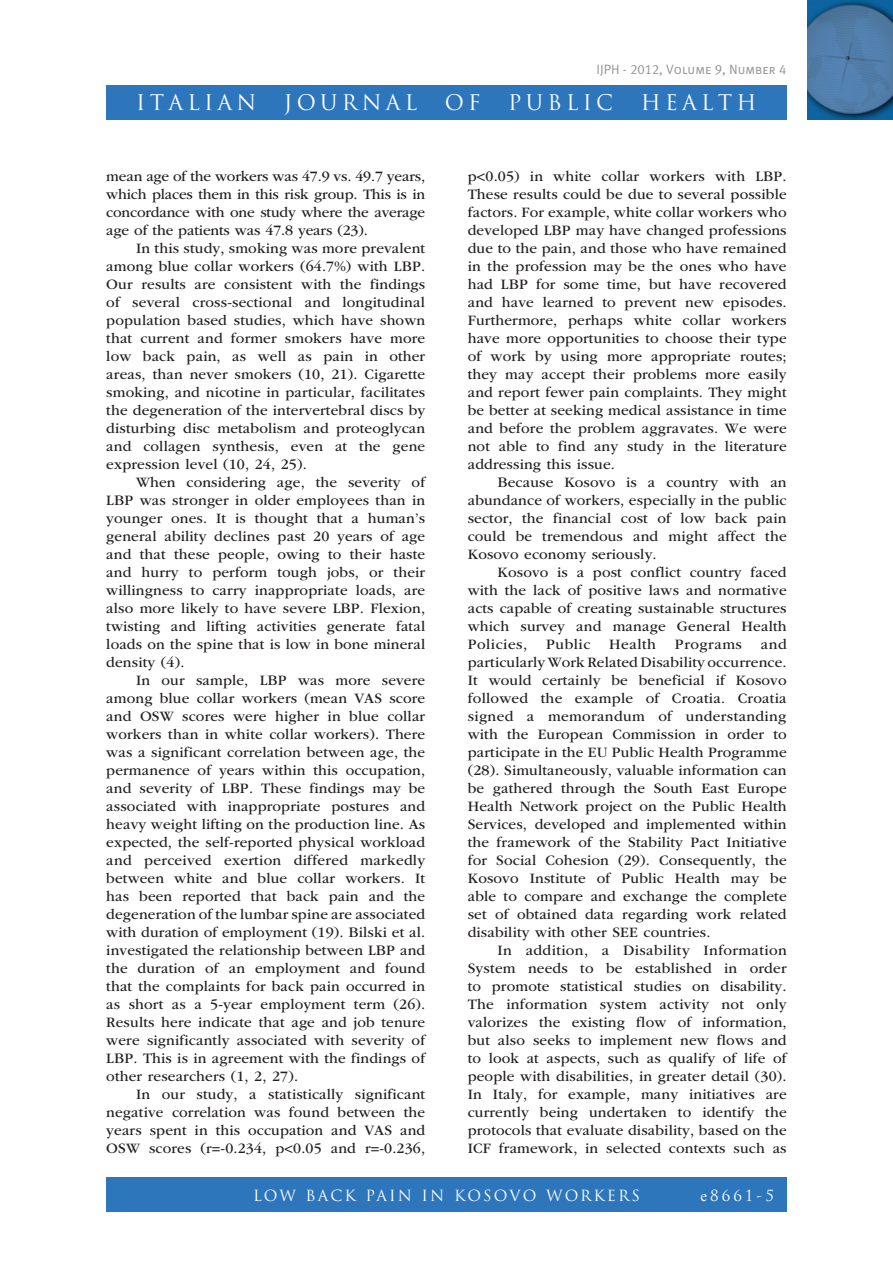
<style>
.page{position:relative;width:893px;height:1263px;background:#fff}
.page>*{position:absolute;margin:0;border:0;box-sizing:border-box;transform-origin:0 0}
.t1{font:21px "Trajan Pro";letter-spacing:.2em;color:#fff}
.t2{font:15px/18px "ITC Garamond Std";letter-spacing:.01em;color:#231f20;text-align:justify}
.t3{font:15px "Trajan Pro";letter-spacing:.14em;color:#fff}
.t4{font:15px "ITC Garamond Std";letter-spacing:.035em;color:#231f20}
.t5{font:13.5px "Meta Plus Normal Caps";color:#939598}
.s1{font-family:"Times New Roman"}
</style>
<div class="page">
<div style="left:106px;top:85px;width:681px;height:34px;background:#2e76bc"></div>
<div style="left:106px;top:1178px;width:681px;height:34px;background:#2e76bc"></div>
<img style="left:808px;top:0;width:85px;height:119px">
<p class="t5" style="left:596px;top:62px;width:192px">IJPH - 2012, Volume 9, Number 4</p>
<h1 class="t1" style="left:136px;top:89px;width:121px">ITALIAN</h1>
<h1 class="t1" style="left:284px;top:89px;width:135px">JOURNAL</h1>
<h1 class="t1" style="left:445px;top:89px;width:37px">OF</h1>
<h1 class="t1" style="left:508px;top:89px;width:106px">PUBLIC</h1>
<h1 class="t1" style="left:641px;top:89px;width:117px">HEALTH</h1>
<p class="t2" style="left:106px;top:167px;width:320px">mean age of the workers was 47.9 vs. 49.7 years, which places them in this risk group. This is in concordance with one study where the average age of the patients was 47.8 years (23).</p>
<p class="t2" style="left:106px;top:239px;width:320px;text-indent:30px">In this study, smoking was more prevalent among blue collar workers (64.7%) with LBP.<br>Our results are consistent with the findings of several cross-sectional and longitudinal population based studies, which have shown that current and former smokers have more low back pain, as well as pain in other areas, than never smokers (10, 21). Cigarette smoking, and nicotine in particular, facilitates the degeneration of the intervertebral discs by disturbing disc metabolism and proteoglycan and collagen synthesis, even at the gene expression level (10, 24, 25).</p>
<p class="t2" style="left:106px;top:473px;width:320px;text-indent:30px">When considering age, the severity of LBP was stronger in older employees than in younger ones. It is thought that a human’s general ability declines past 20 years of age and that these people, owing to their haste and hurry to perform tough jobs, or their willingness to carry inappropriate loads, are also more likely to have severe LBP. Flexion, twisting and lifting activities generate fatal loads on the spine that is low in bone mineral density (4).</p>
<p class="t2" style="left:106px;top:671px;width:320px;text-indent:30px">In our sample, LBP was more severe among blue collar workers (mean VAS score and OSW scores were higher in blue collar workers than in white collar workers). There was a significant correlation between age, the permanence of years within this occupation, and severity of LBP. These findings may be associated with inappropriate postures and heavy weight lifting on the production line. As expected, the self-reported physical workload and perceived exertion differed markedly between white and blue collar workers. It has been reported that back pain and the degeneration of the lumbar spine are associated with duration of employment (19). Bilski et al. investigated the relationship between LBP and the duration of an employment and found that the complaints for back pain occurred in as short as a 5-year employment term (26).<br>Results here indicate that age and job tenure were significantly associated with severity of LBP. This is in agreement with the findings of other researchers (1, 2, 27).</p>
<p class="t2" style="left:106px;top:1085px;width:320px;text-indent:30px">In our study, a statistically significant negative correlation was found between the years spent in this occupation and VAS and OSW scores (r=-0.234, p&lt;0.05 and r=-0.236,</p>
<p class="t2" style="left:468px;top:167px;width:320px">p&lt;0.05) in white collar workers with LBP.<br>These results could be due to several possible factors. For example, white collar workers who developed LBP may have changed professions due to the pain, and those who have remained in the profession may be the ones who have had LBP for some time, but have recovered and have learned to prevent new episodes.<br>Furthermore, perhaps white collar workers have more opportunities to choose their type of work by using more appropriate routes; they may accept their problems more easily and report fewer pain complaints. They might be better at seeking medical assistance in time and before the problem aggravates. We were not able to find any study in the literature addressing this issue.</p>
<p class="t2" style="left:468px;top:473px;width:320px;text-indent:30px">Because Kosovo is a country with an abundance of workers, especially in the public sector, the financial cost of low back pain could be tremendous and might affect the Kosovo economy seriously.</p>
<p class="t2" style="left:468px;top:563px;width:320px;text-indent:30px">Kosovo is a post conflict country faced with the lack of positive laws and normative acts capable of creating sustainable structures which survey and manage General Health Policies,</p>
<p class="t2" style="left:468px;top:635px;width:320px;text-indent:293px">and particularly Work Related Disability occurrence.<br>It would certainly be beneficial if Kosovo followed the example of Croatia. Croatia signed a memorandum of understanding with the European Commission in order to participate in the EU Public Health Programme (28). Simultaneously, valuable information can be gathered through the South East Europe Health Network project on the Public Health Services, developed and implemented within the framework of the Stability Pact Initiative for Social Cohesion (29). Consequently, the Kosovo Institute of Public Health may be able to compare and exchange the complete set of obtained data regarding work related disability with other SEE countries.</p>
<p class="t2" style="left:468px;top:941px;width:320px;text-indent:30px">In addition, a Disability Information System needs to be established in order to promote statistical studies on disability.<br>The information system activity not only valorizes the existing flow of information, but also seeks to implement new flows and to look at aspects, such as qualify of life of people with disabilities, in greater detail (30).<br>In Italy, for example, many initiatives are currently being undertaken to identify the protocols that evaluate disability, based on the ICF framework, in selected contexts such as</p>
<p class="t3" style="left:701px;top:1185px;width:75px"><span class="s1">e</span>8661-5</p>
<p class="t2" style="left:546px;top:635px;width:46px">Public</p>
<p class="t2" style="left:609px;top:635px;width:48px">Health</p>
<p class="t4" style="left:675px;top:636px;width:69px">Programs</p>
<p class="t3" style="left:253px;top:1185px;width:65px">LOW BAC</p>
<p class="t3" style="left:345px;top:1185px;width:33px">K PAIN</p>
<p class="t3" style="left:422px;top:1185px;width:12px">IN</p>
<p class="t3" style="left:454px;top:1185px;width:187px">KO SOVO WORKERS</p>
</div>
